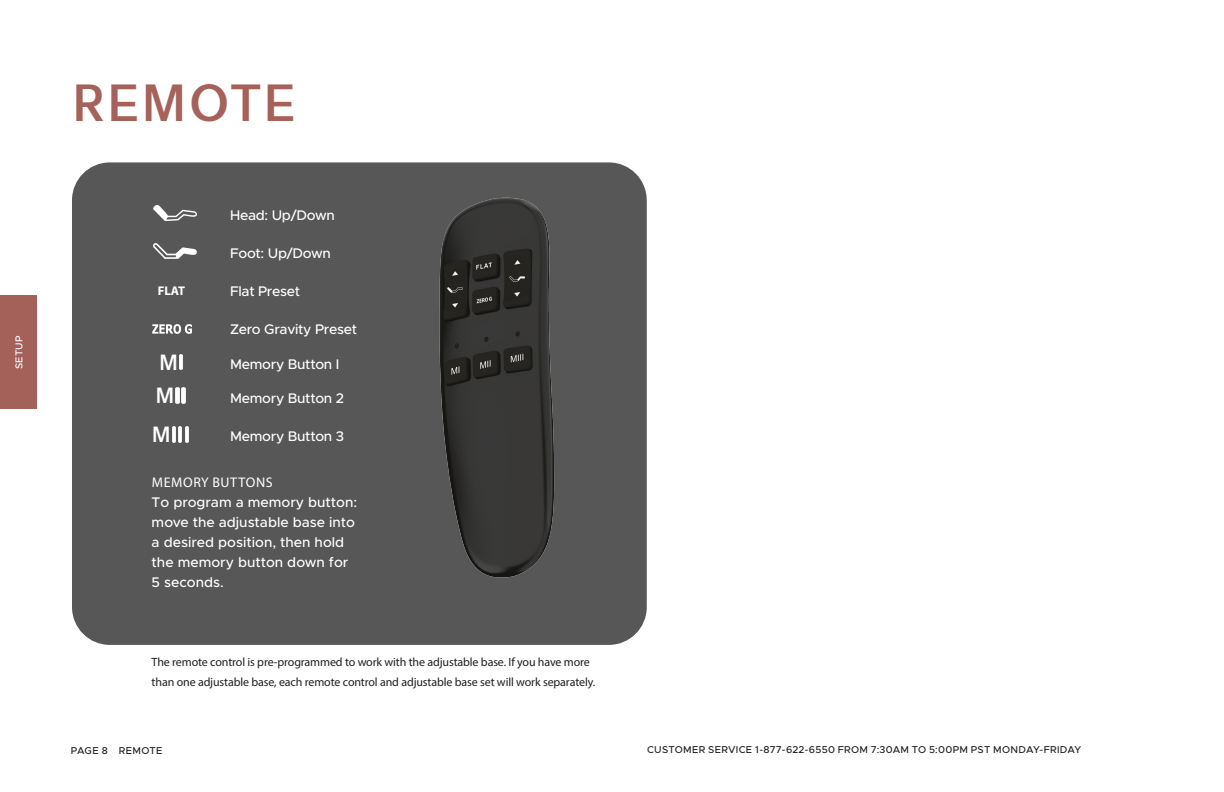
<style>
.page{position:relative;width:1224px;height:792px;background:#fff}
.page>*{position:absolute;margin:0;border:0;box-sizing:border-box;transform-origin:0 0}
.t1{font:700 50px "Stark";letter-spacing:.05em;color:#a5615a}
.t2{font:700 21px "Stark";color:#fff}
.t3{font:500 14px/20px "Metropolis";color:#fff}
.t4{font:500 14px "Metropolis";letter-spacing:-.02em;color:#fff}
.t5{font:14px "Myriad Pro";letter-spacing:.045em;color:#fff}
.t6{font:700 12.6px "Myriad Pro";color:#fff}
.t7{font:12px/20px "Myriad Pro";letter-spacing:-.01em;color:#231f20}
.t8{font:500 10px "Metropolis";letter-spacing:.025em;color:#231f20}
.t9{font:500 10px "Metropolis";color:#fff}
</style>
<div class="page">
<div style="left:72px;top:162px;width:575px;height:483px;background:#585758;border-radius:38px"></div>
<img style="left:360px;top:197px;width:247px;height:448px">
<img style="left:154px;top:205px;width:42px;height:15px">
<img style="left:153px;top:244px;width:43px;height:15px">
<img style="left:153px;top:325px;width:39px;height:8px">
<img style="left:179px;top:354px;width:4px;height:16px">
<img style="left:176px;top:388px;width:3px;height:15px">
<img style="left:182px;top:388px;width:3px;height:15px">
<img style="left:172px;top:427px;width:3px;height:15px">
<img style="left:179px;top:427px;width:3px;height:15px">
<img style="left:185px;top:427px;width:4px;height:15px">
<div style="left:0;top:295px;width:37px;height:114px;background:#a3615a"></div>
<p class="t9" style="left:13px;top:369px;width:34px;rotate:-90deg">SETUP</p>
<p class="t1" style="left:72px;top:71px;width:225px">REMOTE</p>
<p class="t4" style="left:230px;top:207px;width:106px">Head: Up/Down</p>
<p class="t4" style="left:230px;top:245px;width:102px">Foot: Up/Down</p>
<p class="t4" style="left:230px;top:283px;width:72px">Flat Preset</p>
<p class="t4" style="left:230px;top:321px;width:129px">Zero Gravity Preset</p>
<p class="t4" style="left:230px;top:355px;width:111px">Memory Button I</p>
<p class="t4" style="left:230px;top:390px;width:116px">Memory Button 2</p>
<p class="t4" style="left:230px;top:428px;width:115px">Memory Button 3</p>
<p class="t6" style="left:158px;top:283px;width:29px">FLAT</p>
<p class="t2" style="left:159px;top:349px;width:20px">M</p>
<p class="t2" style="left:155px;top:383px;width:20px">M</p>
<p class="t2" style="left:152px;top:422px;width:20px">M</p>
<p class="t5" style="left:152px;top:473px;width:122px">MEMORY BUTTONS</p>
<p class="t3" style="left:152px;top:492px;width:207px">To program a memory button:</p>
<p class="t3" style="left:152px;top:512px;width:205px">move the adjustable base into a desired position, then hold the memory button down for<br>5 seconds.</p>
<p class="t7" style="left:152px;top:652px;width:445px">The remote control is pre-programmed to work with the adjustable base. If you have more than one adjustable base, each remote control and adjustable base set will work separately.</p>
<p class="t8" style="left:71px;top:744px;width:93px">PAGE 8 REMOTE</p>
<p class="t8" style="left:647px;top:743px;width:436px">CUSTOMER SERVICE 1-877-622-6550 FROM 7:30AM TO 5:00PM PST MONDAY-FRIDAY</p>
</div>
